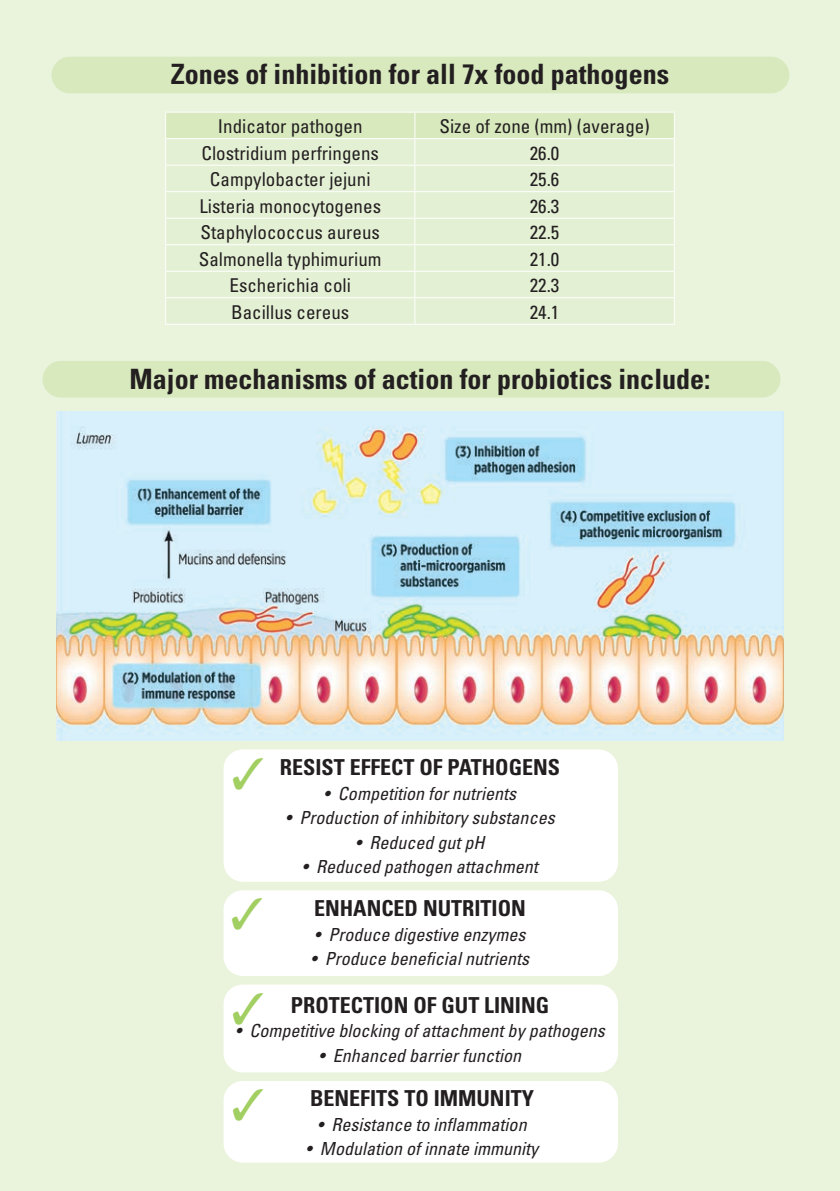
<style>
.page{position:relative;width:840px;height:1191px;background:#fff}
.page>*{position:absolute;margin:0;border:0;box-sizing:border-box;transform-origin:0 0}
.t1{font:700 condensed 28px "Univers";color:#231f20}
.t2{font:700 condensed 22px "Univers";color:#231f20}
.t3{font:condensed 19px "Univers";color:#231f20}
.t4{font:italic condensed 18px "Univers";color:#231f20}
</style>
<div class="page">
<div style="left:0;top:0;width:839px;height:1191px;background:#eaf3dc"></div>
<div style="left:43px;top:361px;width:737px;height:36px;background:#d7e9bd;border-radius:18px"></div>
<div style="left:51px;top:57px;width:737px;height:36px;background:#d7e9bd;border-radius:18px"></div>
<svg style="left:165px;top:112px;width:509px;height:212px"></svg>
<hr style="left:165px;top:324px;width:249px;height:1px;background:#fff">
<hr style="left:414px;top:324px;width:260px;height:1px;background:#fff">
<img style="left:56px;top:411px;width:727px;height:329px">
<div style="left:223px;top:749px;width:394px;height:132px;background:#fff;border-radius:19px"></div>
<div style="left:223px;top:890px;width:394px;height:86px;background:#fff;border-radius:19px"></div>
<div style="left:223px;top:984px;width:394px;height:88px;background:#fff;border-radius:19px"></div>
<div style="left:223px;top:1081px;width:394px;height:81px;background:#fff;border-radius:19px"></div>
<h1 class="t1" style="left:171px;top:57px;width:499px">Zones of inhibition for all 7x food pathogens</h1>
<p class="t3" style="left:218px;top:114px;width:146px">Indicator pathogen</p>
<p class="t3" style="left:439px;top:114px;width:212px">Size of zone (mm) (average)</p>
<p class="t3" style="left:201px;top:141px;width:179px">Clostridium perfringens</p>
<p class="t3" style="left:529px;top:141px;width:31px">26.0</p>
<p class="t3" style="left:210px;top:167px;width:162px">Campylobacter jejuni</p>
<p class="t3" style="left:529px;top:167px;width:31px">25.6</p>
<p class="t3" style="left:199px;top:194px;width:183px">Listeria monocytogenes</p>
<p class="t3" style="left:529px;top:194px;width:31px">26.3</p>
<p class="t3" style="left:200px;top:220px;width:181px">Staphylococcus aureus</p>
<p class="t3" style="left:529px;top:220px;width:31px">22.5</p>
<p class="t3" style="left:199px;top:247px;width:184px">Salmonella typhimurium</p>
<p class="t3" style="left:529px;top:247px;width:31px">21.0</p>
<p class="t3" style="left:229px;top:273px;width:123px">Escherichia coli</p>
<p class="t3" style="left:529px;top:273px;width:31px">22.3</p>
<p class="t3" style="left:231px;top:300px;width:120px">Bacillus cereus</p>
<p class="t3" style="left:529px;top:300px;width:31px">24.1</p>
<h1 class="t1" style="left:129px;top:361px;width:582px">Major mechanisms of action for probiotics include:</h1>
<p class="t2" style="left:280px;top:754px;width:281px">RESIST EFFECT OF PATHOGENS</p>
<p class="t4" style="left:324px;top:782px;width:193px">• Competition for nutrients</p>
<p class="t4" style="left:285px;top:806px;width:270px">• Production of inhibitory substances</p>
<p class="t4" style="left:355px;top:831px;width:130px">• Reduced gut pH</p>
<p class="t4" style="left:302px;top:855px;width:237px">• Reduced pathogen attachment</p>
<p class="t2" style="left:314px;top:895px;width:213px">ENHANCED NUTRITION</p>
<p class="t4" style="left:314px;top:923px;width:212px">• Produce digestive enzymes</p>
<p class="t4" style="left:311px;top:947px;width:219px">• Produce beneficial nutrients</p>
<p class="t2" style="left:291px;top:991px;width:259px">PROTECTION OF GUT LINING</p>
<p class="t4" style="left:235px;top:1019px;width:370px">• Competitive blocking of attachment by pathogens</p>
<p class="t4" style="left:319px;top:1043px;width:203px">• Enhanced barrier function</p>
<p class="t2" style="left:310px;top:1084px;width:225px">BENEFITS TO IMMUNITY</p>
<p class="t4" style="left:317px;top:1112px;width:210px">• Resistance to inflammation</p>
<p class="t4" style="left:306px;top:1137px;width:233px">• Modulation of innate immunity</p>
</div>
